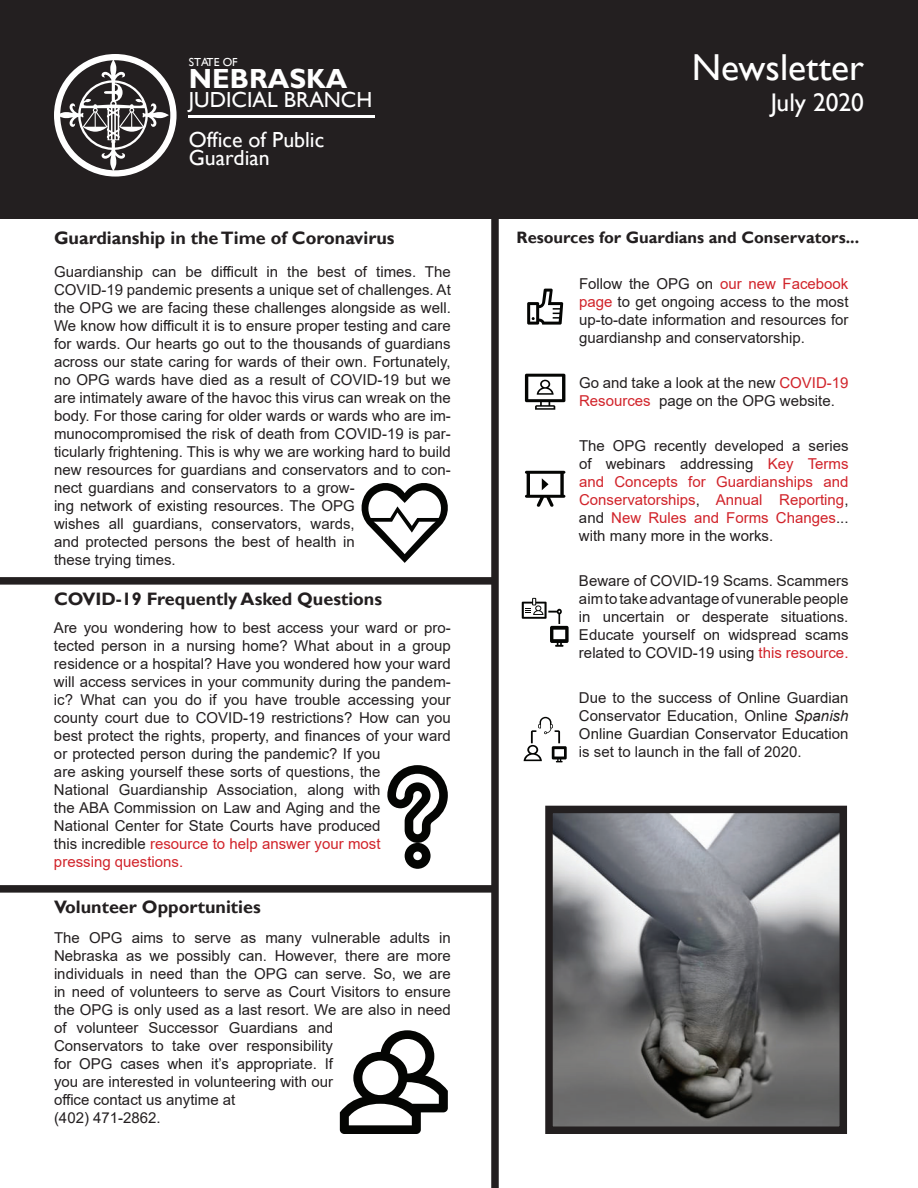
<style>
.page{position:relative;width:918px;height:1188px;background:#fff}
.page>*{position:absolute;margin:0;border:0;box-sizing:border-box;transform-origin:0 0}
.t1{font:37.5px "Gill Sans";color:#fff}
.t2{font:700 27.6px "Gill Sans";color:#fff}
.t3{font:25.5px "Gill Sans";color:#fff}
.t4{font:21.9px/39.8px "Gill Sans";color:#fff}
.t5{font:700 18px "Gill Sans";color:#231f20}
.t6{font:700 16.5px "Gill Sans";color:#231f20}
.t7{font:15px/18px "Arial";color:#231f20}
.t8{font:15px/18px "Arial";color:#d1232a;text-align:justify}
.t9{font:11.7px "Gill Sans";color:#fff}
.s1{color:#d1232a}
.s2{color:#231f20}
.s3{font-style:italic}
</style>
<div class="page">
<div style="left:0;top:0;width:918px;height:218px;background:#231f20"></div>
<hr style="left:189px;top:115px;width:186px;height:3px;background:#fff">
<div style="left:54px;top:54px;width:123px;height:123px;border:6px solid #fff;border-radius:50%"></div>
<svg style="left:57px;top:59px;width:112px;height:112px"></svg>
<div style="left:491px;top:218px;width:8px;height:970px;background:#231f20"></div>
<div style="left:0;top:577px;width:495px;height:8px;background:#231f20"></div>
<div style="left:0;top:885px;width:495px;height:8px;background:#231f20"></div>
<img style="left:554px;top:815px;width:284px;height:310px">
<div style="left:545px;top:806px;width:302px;height:328px;border:8px solid #231f20"></div>
<svg style="left:527px;top:289px;width:36px;height:36px"></svg>
<svg style="left:525px;top:374px;width:40px;height:36px"></svg>
<svg style="left:525px;top:471px;width:40px;height:36px"></svg>
<svg style="left:524px;top:717px;width:43px;height:45px"></svg>
<svg style="left:340px;top:1030px;width:108px;height:104px"></svg>
<svg style="left:387px;top:765px;width:61px;height:104px"></svg>
<svg style="left:361px;top:483px;width:87px;height:80px"></svg>
<svg style="left:522px;top:598px;width:47px;height:49px"></svg>
<p class="t9" style="left:189px;top:56px;width:50px">STATE OF</p>
<h2 class="t2" style="left:189px;top:62px;width:160px">NEBRASKA</h2>
<h3 class="t4" style="left:189px;top:80px;width:185px">JUDICIAL BRANCH<br>Office of Public</h3>
<h3 class="t4" style="left:189px;top:139px;width:82px">Guardian</h3>
<h1 class="t1" style="left:692px;top:45px;width:174px">Newsletter</h1>
<h3 class="t3" style="left:771px;top:87px;width:95px">July 2020</h3>
<p class="t5" style="left:54px;top:227px;width:342px">Guardianship in the Time of Coronavirus</p>
<p class="t6" style="left:517px;top:228px;width:344px">Resources for Guardians and Conservators...</p>
<p class="t7" style="left:54px;top:262px;width:398px">Guardianship can be difficult in the best of times. The COVID-19 pandemic presents a unique set of challenges. At the OPG we are facing these challenges alongside as well.<br>We know how difficult it is to ensure proper testing and care for wards. Our hearts go out to the thousands of guardians across our state caring for wards of their own. Fortunately, no OPG wards have died as a result of COVID-19 but we are intimately aware of the havoc this virus can wreak on the body. For those caring for older wards or wards who are im&shy;munocompromised the risk of death from COVID-19 is par&shy;ticularly frightening. This is why we are working hard to build new resources for guardians and conservators and to con&shy;nect guardians and conservators to a grow-<br>ing network of existing resources. The OPG<br>wishes all guardians, conservators, wards,<br>and protected persons the best of health in<br>these trying times.</p>
<p class="t5" style="left:54px;top:588px;width:330px">COVID-19 Frequently Asked Questions</p>
<p class="t7" style="left:54px;top:619px;width:398px">Are you wondering how to best access your ward or pro&shy;tected person in a nursing home? What about in a group residence or a hospital? Have you wondered how your ward will access services in your community during the pandem&shy;ic? What can you do if you have trouble accessing your county court due to COVID-19 restrictions? How can you best protect the rights, property, and finances of your ward or protected person during the pandemic? If you<br>are asking yourself these sorts of questions, the<br>National Guardianship Association, along with<br>the ABA Commission on Law and Aging and the<br>National Center for State Courts have produced<br>this incredible <span class="s1">resource to help answer your most<br>pressing questions.</span></p>
<p class="t5" style="left:54px;top:896px;width:208px">Volunteer Opportunities</p>
<p class="t7" style="left:54px;top:929px;width:398px">The OPG aims to serve as many vulnerable adults in Nebraska as we possibly can. However, there are more individuals in need than the OPG can serve. So, we are in need of volunteers to serve as Court Visitors to ensure the OPG is only used as a last resort. We are also in need of volunteer Successor Guardians and<br>Conservators to take over responsibility<br>for OPG cases when it’s appropriate. If<br>you are interested in volunteering with our<br>office contact us anytime at<br>(402) 471-2862.</p>
<p class="t7" style="left:579px;top:274px;width:271px;text-align:justify">Follow the OPG on <span class="s1">our new Facebook page</span> to get ongoing access to the most up-to-date information and resources for guardianshp and conservatorship.</p>
<p class="t7" style="left:579px;top:373px;width:271px">Go and take a look at the new <span class="s1">COVID-19<br>Resources</span> page on the OPG website.</p>
<p class="t8" style="left:579px;top:436px;width:271px"><span class="s2">The OPG recently developed a series of webinars addressing</span> Key Terms and Concepts for Guardianships and Conservatorships<span class="s2">,</span> Annual Reporting<span class="s2">, and</span> New Rules and Forms Changes<span class="s2">... with many more in the works.</span></p>
<p class="t7" style="left:579px;top:571px;width:271px;text-align:justify">Beware of COVID-19 Scams. Scammers aim to take advantage of vunerable people in uncertain or desperate situations.<br>Educate yourself on widspread scams related to COVID-19 using <span class="s1">this resource.</span></p>
<p class="t7" style="left:579px;top:688px;width:271px;text-align:justify">Due to the success of Online Guardian Conservator Education, Online <span class="s3">Spanish </span>Online Guardian Conservator Education is set to launch in the fall of 2020.</p>
</div>
